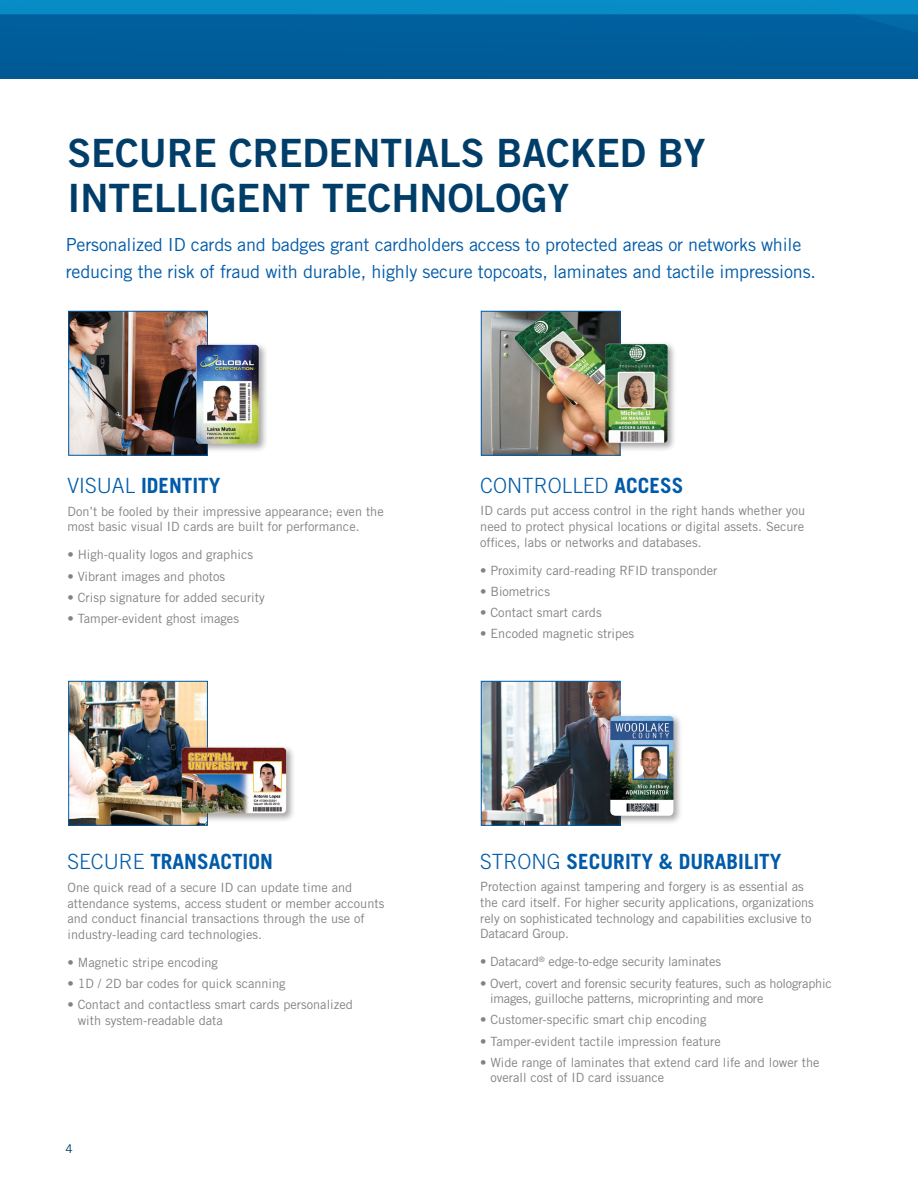
<style>
.page{position:relative;width:918px;height:1188px;background:#fff}
.page>*{position:absolute;margin:0;border:0;box-sizing:border-box;transform-origin:0 0}
.t1{font:39px/45px "Trade Gothic Bold Two";color:#003e69}
.t2{font:700 21px "Trade Gothic";color:#015ba9}
.t3{font:300 21px "Trade Gothic";color:#015ba9}
.t4{font:18px/27px "Trade Gothic";letter-spacing:-.01em;color:#015ba9}
.t5{font:12.75px/15.8px "Trade Gothic";color:#808285}
.t6{font:12.75px/15.8px "Trade Gothic";letter-spacing:-.02em;color:#808285}
.t7{font:12px "Trade Gothic";color:#003e69}
.s1{font-weight:300}
.s2{font-weight:700}
</style>
<div class="page">
<img style="left:0;top:0;width:918px;height:79px">
<img style="left:483px;top:313px;width:135px;height:140px">
<div style="left:481px;top:311px;width:139px;height:144px;border:1px solid #015ba9"></div>
<img style="left:70px;top:683px;width:136px;height:141px">
<div style="left:68px;top:681px;width:140px;height:145px;border:1px solid #015ba9"></div>
<img style="left:483px;top:683px;width:135px;height:141px">
<div style="left:481px;top:681px;width:139px;height:145px;border:1px solid #015ba9"></div>
<img style="left:70px;top:313px;width:136px;height:140px">
<div style="left:68px;top:311px;width:140px;height:144px;border:1px solid #015ba9"></div>
<div style="left:193px;top:342px;width:75px;height:111px;background:#231f20;opacity:.4"></div>
<img style="left:196px;top:345px;width:63px;height:99px">
<div style="left:179px;top:744px;width:117px;height:79px;background:#231f20;opacity:.4"></div>
<img style="left:182px;top:747px;width:104px;height:66px">
<div style="left:602px;top:341px;width:75px;height:111px;background:#231f20;opacity:.4"></div>
<img style="left:605px;top:344px;width:63px;height:99px">
<div style="left:608px;top:713px;width:75px;height:112px;background:#231f20;opacity:.4"></div>
<img style="left:610px;top:716px;width:63px;height:100px">
<h1 class="t1" style="left:68px;top:130px;width:640px">SECURE CREDENTIALS BACKED BY<br>INTELLIGENT TECHNOLOGY</h1>
<h3 class="t4" style="left:66px;top:230px;width:752px">Personalized ID cards and badges grant cardholders access to protected areas or networks while reducing the risk of fraud with durable, highly secure topcoats, laminates and tactile impressions.</h3>
<h2 class="t2" style="left:68px;top:473px;width:154px"><span class="s1">VISUAL</span> IDENTITY</h2>
<p class="t5" style="left:68px;top:503px;width:318px">Don’t be fooled by their impressive appearance; even the most basic visual ID cards are built for performance.</p>
<p class="t5" style="left:68px;top:547px;width:187px">• H igh-quality logos and graphics</p>
<p class="t5" style="left:68px;top:568px;width:159px">• Vibrant images and photos</p>
<p class="t5" style="left:68px;top:589px;width:199px">• Crisp signature for added security</p>
<p class="t5" style="left:68px;top:610px;width:173px">• Tamper-evident ghost images</p>
<h2 class="t2" style="left:68px;top:849px;width:207px"><span class="s1">SECURE</span> TRANSACTION</h2>
<p class="t5" style="left:68px;top:879px;width:318px">One quick read of a secure ID can update time and attendance systems, access student or member accounts and conduct financial transactions through the use of industry-leading card technologies.</p>
<p class="t5" style="left:68px;top:954px;width:152px">• Magnetic stripe encoding</p>
<p class="t5" style="left:68px;top:976px;width:220px">• 1D / 2D bar codes for quick scanning</p>
<p class="t5" style="left:78px;top:997px;width:277px;text-indent:-10px">• Contact and contactless smart cards personalized with system-readable data</p>
<p class="t7" style="left:66px;top:1142px;width:9px">4</p>
<h2 class="t3" style="left:480px;top:473px;width:205px">CONTROLLED <span class="s2">ACCESS</span></h2>
<p class="t5" style="left:480px;top:503px;width:327px;text-align:justify">ID cards put access control in the right hands whether you need to protect physical locations or digital assets. Secure offices, labs or networks and databases.</p>
<p class="t5" style="left:480px;top:562px;width:147px">• Proximity card-reading RFID</p>
<p class="t5" style="left:652px;top:562px;width:67px">transponder</p>
<p class="t5" style="left:480px;top:583px;width:71px">• Biometrics</p>
<p class="t5" style="left:480px;top:604px;width:123px">• Contact smart cards</p>
<p class="t5" style="left:480px;top:626px;width:156px">• E ncoded magnetic stripes</p>
<h2 class="t2" style="left:480px;top:848px;width:303px"><span class="s1">STRONG</span> SECURITY &amp; DURABILITY</h2>
<p class="t5" style="left:480px;top:879px;width:335px">Protection against tampering and forgery is as essential as the card itself. For higher security applications, organizations rely on sophisticated technology and capabilities exclusive to Datacard Group.</p>
<p class="t5" style="left:480px;top:954px;width:242px">• Datacard<sup>®</sup> edge-to-edge security laminates</p>
<p class="t6" style="left:490px;top:975px;width:343px;text-indent:-10px">• Overt, covert and forensic security features, such as holographic images, guilloche patterns, microprinting and more</p>
<p class="t5" style="left:480px;top:1012px;width:228px">• Customer-specific smart chip encoding</p>
<p class="t5" style="left:480px;top:1033px;width:242px">• Tamper-evident tactile impression feature</p>
<p class="t5" style="left:491px;top:1054px;width:331px;text-indent:-10px">• Wide range of laminates that extend card life and lower the overall cost of ID card issuance</p>
</div>
